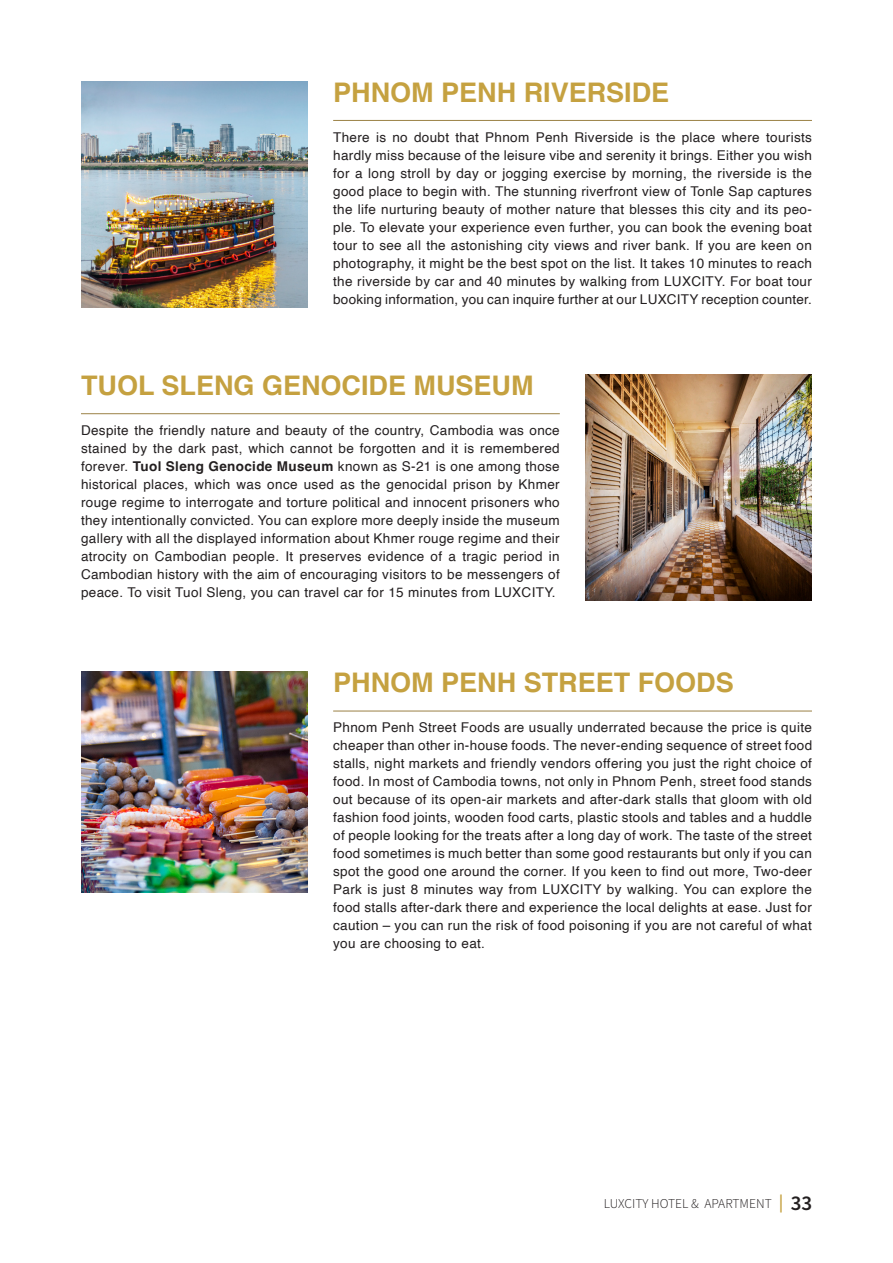
<style>
.page{position:relative;width:893px;height:1263px;background:#fff}
.page>*{position:absolute;margin:0;border:0;box-sizing:border-box;transform-origin:0 0}
.Title__Left{font:700 27px "Helvetica";color:#c5a140}
.Body__Left_Justify{font:13.5px/18px "Helvetica";letter-spacing:.025em;color:#231f20;text-align:justify}
.t1{font:300 13.5px "Source Sans Pro";color:#231f20}
.s1{font-weight:700}
.s2{font-weight:600;font-size:18px;color:#c5a140}
.s3{font-weight:600;font-size:21px}
</style>
<div class="page">
<img style="left:585px;top:374px;width:227px;height:227px">
<img style="left:81px;top:81px;width:227px;height:227px">
<hr style="left:333px;top:120px;width:479px;height:1px;background:#9b8145">
<hr style="left:81px;top:413px;width:479px;height:1px;background:#9b8145">
<img style="left:81px;top:672px;width:227px;height:221px">
<hr style="left:333px;top:711px;width:479px;height:1px;background:#9b8145">
<p class="Title__Left" style="left:333px;top:76px;width:338px">PHNOM PENH RIVERSIDE</p>
<p class="Body__Left_Justify" style="left:333px;top:128px;width:480px">There is no doubt that Phnom Penh Riverside is the place where tourists hardly miss because of the leisure vibe and serenity it brings. Either you wish for a long stroll by day or jogging exercise by morning, the riverside is the good place to begin with. The stunning riverfront view of Tonle Sap captures the life nurturing beauty of mother nature that blesses this city and its peo&shy;ple. To elevate your experience even further, you can book the evening boat tour to see all the astonishing city views and river bank. If you are keen on photography, it might be the best spot on the list. It takes 10 minutes to reach the riverside by car and 40 minutes by walking from LUXCITY. For boat tour booking information, you can inquire further at our LUXCITY reception counter.</p>
<p class="Title__Left" style="left:81px;top:369px;width:454px">TUOL SLENG GENOCIDE MUSEUM</p>
<p class="Body__Left_Justify" style="left:81px;top:421px;width:480px">Despite the friendly nature and beauty of the country, Cambodia was once stained by the dark past, which cannot be forgotten and it is remembered forever. <span class="s1">Tuol Sleng Genocide Museum</span> known as S-21 is one among those historical places, which was once used as the genocidal prison by Khmer rouge regime to interrogate and torture political and innocent prisoners who they intentionally convicted. You can explore more deeply inside the museum gallery with all the displayed information about Khmer rouge regime and their atrocity on Cambodian people. It preserves evidence of a tragic period in Cambodian history with the aim of encouraging visitors to be messengers of peace. To visit Tuol Sleng, you can travel car for 15 minutes from LUXCITY.</p>
<p class="Title__Left" style="left:333px;top:666px;width:402px">PHNOM PENH STREET FOODS</p>
<p class="Body__Left_Justify" style="left:333px;top:719px;width:480px">Phnom Penh Street Foods are usually underrated because the price is quite cheaper than other in-house foods. The never-ending sequence of street food stalls, night markets and friendly vendors offering you just the right choice of food. In most of Cambodia towns, not only in Phnom Penh, street food stands out because of its open-air markets and after-dark stalls that gloom with old fashion food joints, wooden food carts, plastic stools and tables and a huddle of people looking for the treats after a long day of work. The taste of the street food sometimes is much better than some good restaurants but only if you can spot the good one around the corner. If you keen to find out more, Two-deer Park is just 8 minutes way from LUXCITY by walking. You can explore the food stalls after-dark there and experience the local delights at ease. Just for caution – you can run the risk of food poisoning if you are not careful of what you are choosing to eat.</p>
<p class="t1" style="left:604px;top:1195px;width:210px">LUXCITY HOTEL &amp; APARTMENT <span class="s2">|</span> <span class="s3">33</span></p>
</div>
